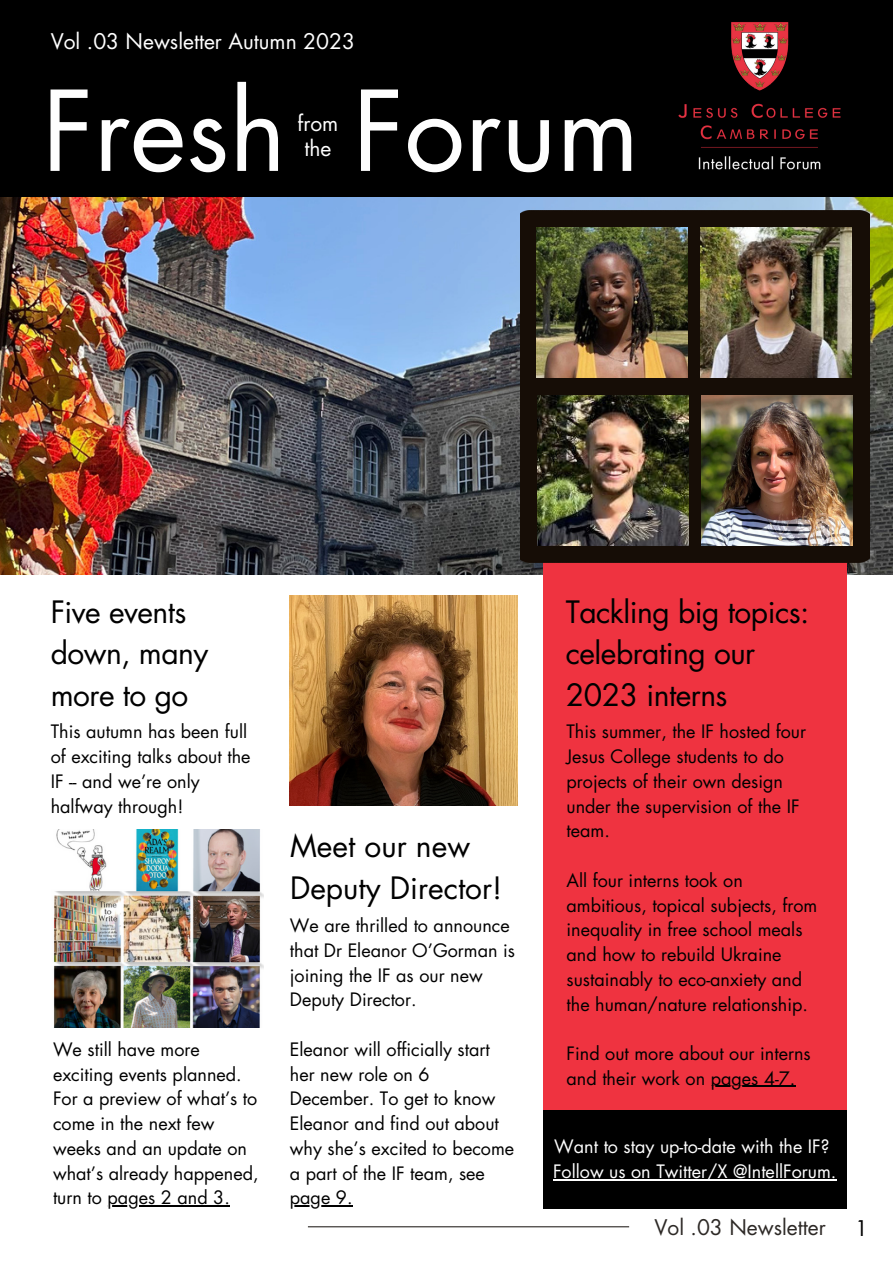
<style>
.page{position:relative;width:893px;height:1264px;background:#fff}
.page>*{position:absolute;margin:0;border:0;box-sizing:border-box;transform-origin:0 0}
.t1{font:107.85px "Futura Std";color:#fefefe}
.t2{font:30px/41.5px "Futura Std";letter-spacing:-.015em;color:#000}
.t3{font:21px "Futura Std";color:#fff}
.t4{font:21px "Futura Std";color:#2d2926}
.t5{font:21px "Futura Std";color:#000}
.t6{font:18px/24.8px "Futura Std";color:#000}
.t7{font:18px "Futura Std";color:#fefefe}
</style>
<div class="page">
<img style="left:0;top:197px;width:892px;height:377px">
<img style="left:290px;top:595px;width:227px;height:210px">
<div style="left:0;top:0;width:892px;height:197px;background:#000"></div>
<hr style="left:308px;top:1226px;width:321px;height:1px;background:#2d2926">
<div style="left:543px;top:533px;width:303px;height:662px;background:#ef3340"></div>
<img style="left:678px;top:22px;width:163px;height:148px">
<img style="left:54px;top:829px;width:209px;height:198px">
<div style="left:543px;top:1110px;width:303px;height:99px;background:#000"></div>
<hr style="left:553px;top:1178px;width:283px;height:2px;background:#fefefe">
<div style="left:520px;top:210px;width:349px;height:352px;background:#160d06"></div>
<img style="left:536px;top:227px;width:151px;height:151px">
<img style="left:700px;top:227px;width:151px;height:151px">
<img style="left:537px;top:395px;width:151px;height:150px">
<img style="left:701px;top:395px;width:151px;height:150px">
<hr style="left:290px;top:1205px;width:62px;height:1px;background:#000">
<hr style="left:108px;top:1205px;width:122px;height:1px;background:#000">
<hr style="left:710px;top:1085px;width:85px;height:1px;background:#000">
<p class="t3" style="left:51px;top:32px;width:306px">Vol .03 Newsletter Autumn 2023</p>
<p class="t1" style="left:42px;top:82px;width:245px">Fresh</p>
<p class="t3" style="left:297px;top:114px;width:42px">from</p>
<p class="t3" style="left:304px;top:138px;width:28px">the</p>
<p class="t1" style="left:353px;top:82px;width:288px">Forum</p>
<p class="t2" style="left:51px;top:592px;width:159px">Five events down, many more to go</p>
<p class="t6" style="left:51px;top:720px;width:201px">This autumn has been full of exciting talks about the<br>IF -- and we’re only halfway through!</p>
<p class="t6" style="left:53px;top:1037px;width:207px">We still have more exciting events planned.<br>For a preview of what’s to come in the next few weeks and an update on what’s already happened, turn to pages 2 and 3.</p>
<p class="t2" style="left:290px;top:826px;width:214px">Meet our new<br>Deputy Director!</p>
<p class="t6" style="left:290px;top:913px;width:227px">We are thrilled to announce that Dr Eleanor O’Gorman is joining the IF as our new<br>Deputy Director.</p>
<p class="t6" style="left:290px;top:1037px;width:226px">Eleanor will officially start her new role on 6<br>December. To get to know<br>Eleanor and find out about why she’s excited to become a part of the IF team, see page 9.</p>
<p class="t2" style="left:565px;top:592px;width:245px">Tackling big topics: celebrating our<br>2023 interns</p>
<p class="t6" style="left:566px;top:720px;width:241px">This summer, the IF hosted four<br>Jesus College students to do projects of their own design under the supervision of the IF team.</p>
<p class="t6" style="left:566px;top:868px;width:252px">All four interns took on ambitious, topical subjects, from inequality in free school meals and how to rebuild Ukraine sustainably to eco-anxiety and the human/nature relationship.</p>
<p class="t6" style="left:566px;top:1041px;width:246px">Find out more about our interns and their work on pages 4-7.</p>
<p class="t7" style="left:554px;top:1138px;width:277px">Want to stay up-to-date with the IF?</p>
<p class="t7" style="left:553px;top:1162px;width:285px">Follow us on Twitter/X @IntellForum.</p>
<p class="t4" style="left:654px;top:1217px;width:173px">Vol .03 Newsletter</p>
<p class="t5" style="left:855px;top:1218px;width:14px">1</p>
</div>
